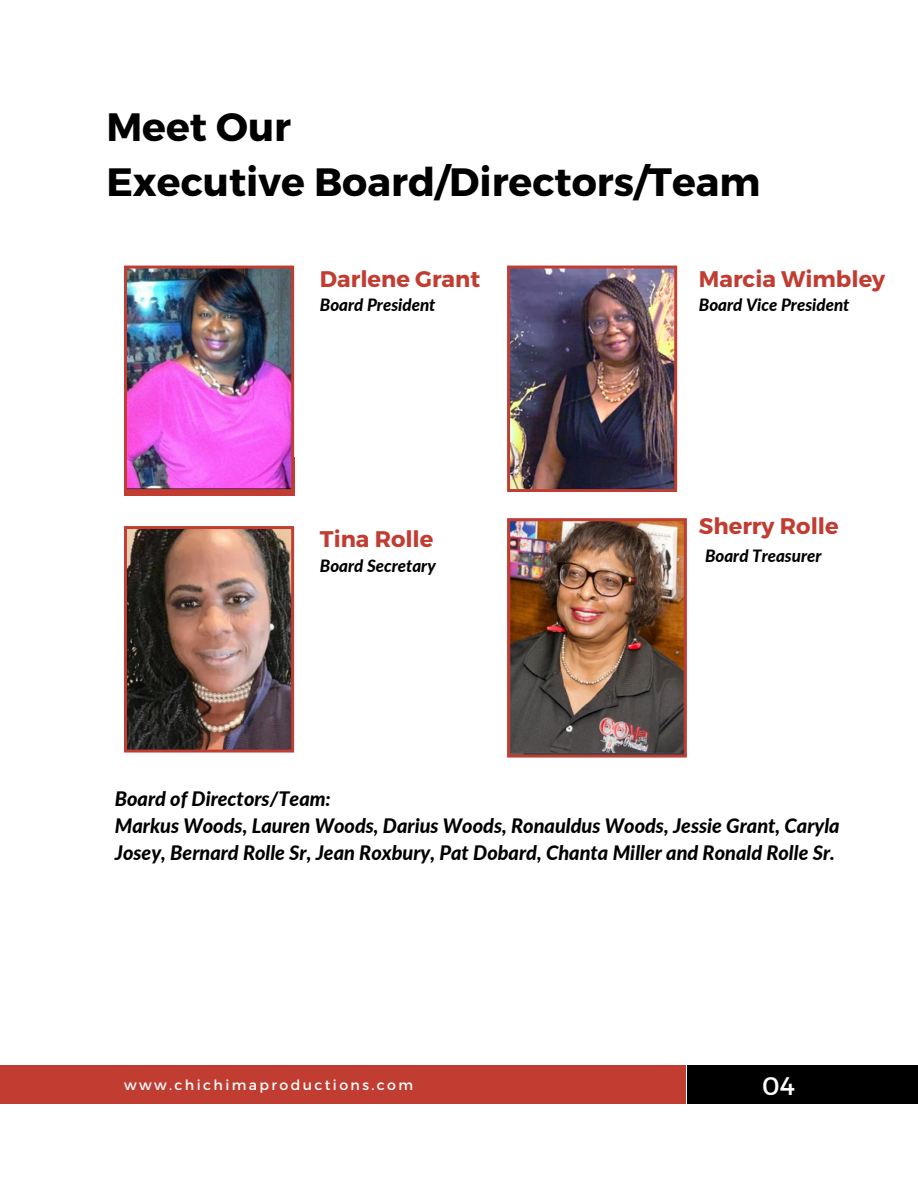
<style>
.page{position:relative;width:918px;height:1188px;background:#fff}
.page>*{position:absolute;margin:0;border:0;box-sizing:border-box;transform-origin:0 0}
.t1{font:700 39.45px "Montserrat";color:#000}
.t2{font:25.35px "Montserrat";color:#fff}
.t3{font:700 22.5px "Montserrat";color:#c13d32}
.t4{font:italic 800 19.95px/27px "Lato";color:#000}
.t5{font:italic 800 16.95px "Lato";color:#000}
.t6{font:14.1px "Montserrat";letter-spacing:.17em;color:#fff}
</style>
<div class="page">
<div style="left:687px;top:1065px;width:231px;height:39px;background:#000"></div>
<div style="left:0;top:1065px;width:686px;height:39px;background:#c13d32"></div>
<div style="left:124px;top:457px;width:170px;height:39px;background:#c13d32"></div>
<img style="left:124px;top:266px;width:170px;height:224px">
<img style="left:507px;top:266px;width:170px;height:226px">
<img style="left:124px;top:526px;width:170px;height:226px">
<img style="left:507px;top:518px;width:180px;height:240px">
<p class="t1" style="left:106px;top:101px;width:186px">Meet Our</p>
<p class="t1" style="left:106px;top:156px;width:656px">Executive Board/Directors/Team</p>
<p class="t3" style="left:320px;top:264px;width:162px">Darlene Grant</p>
<p class="t5" style="left:320px;top:294px;width:117px">Board President</p>
<p class="t3" style="left:320px;top:524px;width:115px">Tina Rolle</p>
<p class="t5" style="left:320px;top:555px;width:117px">Board Secretary</p>
<p class="t3" style="left:699px;top:264px;width:188px">Marcia Wimbley</p>
<p class="t5" style="left:699px;top:294px;width:152px">Board Vice President</p>
<p class="t3" style="left:699px;top:511px;width:141px">Sherry Rolle</p>
<p class="t5" style="left:705px;top:545px;width:118px">Board Treasurer</p>
<p class="t4" style="left:115px;top:785px;width:218px">Board of Directors/Team:</p>
<p class="t4" style="left:115px;top:812px;width:726px">Markus Woods, Lauren Woods, Darius Woods, Ronauldus Woods, Jessie Grant, Caryla<br>Josey, Bernard Rolle Sr, Jean Roxbury, Pat Dobard, Chanta Miller and Ronald Rolle Sr.</p>
<p class="t6" style="left:124px;top:1076px;width:291px">www.chichimaproductions.com</p>
<p class="t2" style="left:762px;top:1069px;width:34px">04</p>
</div>
